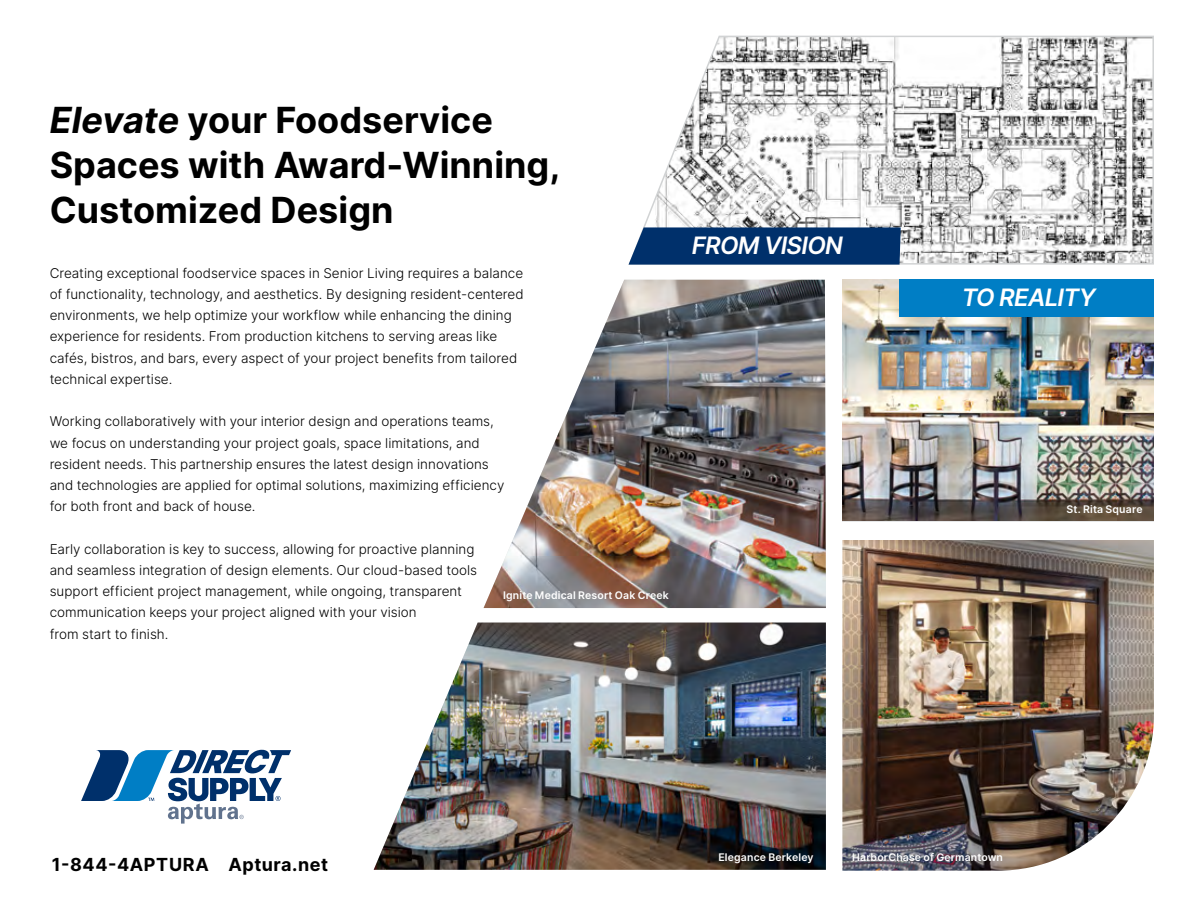
<style>
.page{position:relative;width:1188px;height:918px;background:#fff}
.page>*{position:absolute;margin:0;border:0;box-sizing:border-box;transform-origin:0 0}
.t1{font:700 36px/45px "Inter";color:#000}
.t2{font:italic 600 24px "Inter";letter-spacing:-.03em;color:#fff}
.t3{font:700 18px "Inter";letter-spacing:.03em;color:#000}
.t4{font:300 13.5px/21.3px "Inter";color:#000}
.t5{font:600 10.5px "Inter";letter-spacing:.015em;color:#fff}
.s1{font-style:italic}
</style>
<div class="page">
<img style="left:842px;top:540px;width:312px;height:331px">
<svg style="left:81px;top:750px;width:210px;height:74px"></svg>
<img style="left:842px;top:280px;width:312px;height:241px">
<img style="left:484px;top:280px;width:342px;height:328px">
<img style="left:374px;top:623px;width:452px;height:247px">
<svg style="left:628px;top:35px;width:526px;height:230px"></svg>
<svg style="left:629px;top:227px;width:272px;height:38px;background:#0b3971"></svg>
<div style="left:900px;top:280px;width:254px;height:37px;background:#007ec5"></div>
<h1 class="t1" style="left:50px;top:97px;width:512px"><span class="s1">Elevate</span> your Foodservice<br>Spaces with Award-Winning,<br>Customized Design</h1>
<p class="t4" style="left:50px;top:262px;width:476px">Creating exceptional foodservice spaces in Senior Living requires a balance of functionality, technology, and aesthetics. By designing resident-centered environments, we help optimize your workflow while enhancing the dining experience for residents. From production kitchens to serving areas like cafés, bistros, and bars, every aspect of your project benefits from tailored technical expertise.</p>
<p class="t4" style="left:50px;top:411px;width:456px">Working collaboratively with your interior design and operations teams, we focus on understanding your project goals, space limitations, and resident needs. This partnership ensures the latest design innovations and technologies are applied for optimal solutions, maximizing efficiency for both front and back of house.</p>
<p class="t4" style="left:50px;top:538px;width:429px">Early collaboration is key to success, allowing for proactive planning and seamless integration of design elements. Our cloud-based tools support efficient project management, while ongoing, transparent communication keeps your project aligned with your vision<br>from start to finish.</p>
<p class="t5" style="left:503px;top:587px;width:167px">Ignite Medical Resort Oak Creek</p>
<h2 class="t2" style="left:692px;top:228px;width:153px">FROM VISION</h2>
<h2 class="t2" style="left:962px;top:280px;width:135px">TO REALITY</h2>
<p class="t5" style="left:1066px;top:501px;width:78px">St. Rita Square</p>
<h3 class="t3" style="left:52px;top:851px;width:278px">1-844-4APTURA Aptura.net</h3>
<p class="t5" style="left:718px;top:849px;width:97px">Elegance Berkeley</p>
<p class="t5" style="left:852px;top:849px;width:152px">HarborChase of Germantown</p>
</div>
